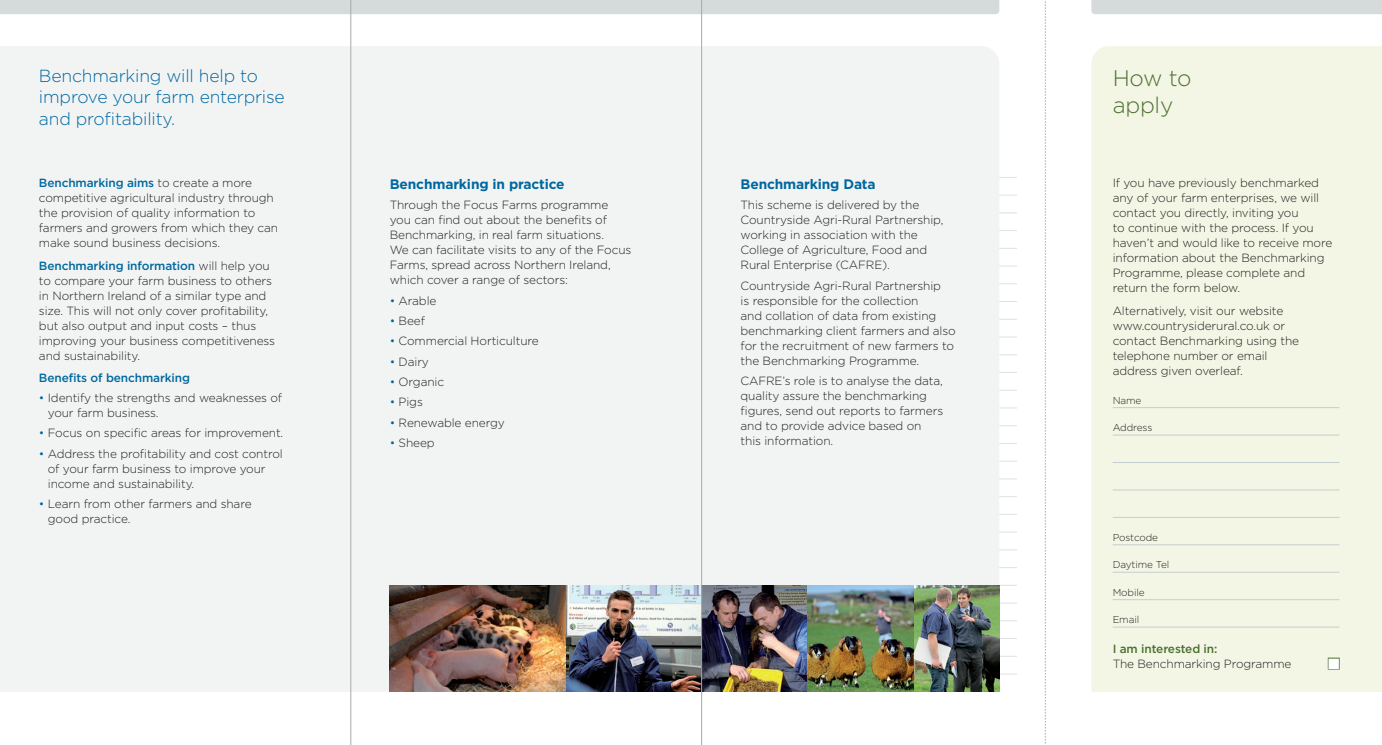
<style>
.page{position:relative;width:1382px;height:745px;background:#fff}
.page>*{position:absolute;margin:0;border:0;box-sizing:border-box;transform-origin:0 0}
.t1{font:300 22.5px/26.2px "Gotham";letter-spacing:-.01em;color:#4b7030}
.t2{font:300 17.5px/21.2px "Gotham";letter-spacing:-.01em;color:#0068a0}
.t3{font:15px "Zapf Dingbats ITC";color:#fff}
.t4{font:700 13.75px "Gotham";letter-spacing:-.01em;color:#0068a0}
.t5{font:300 11.88px/15px "Gotham";letter-spacing:-.01em;color:#231f20}
.t6{font:500 11.88px "Gotham";letter-spacing:-.01em;color:#0068a0}
.t7{font:500 11.88px "Gotham";letter-spacing:-.01em;color:#4b7030}
.t8{font:300 10px "Gotham";letter-spacing:-.01em;color:#231f20}
.s1{font-weight:500;color:#0068a0}
.s2{color:#0068a0}
</style>
<div class="page">
<div style="left:0;top:46px;width:999px;height:645px;background:#f2f4f4"></div>
<div style="left:1091px;top:46px;width:291px;height:645px;background:#f4f6e5"></div>
<div style="left:1091px;top:0;width:291px;height:14px;background:#d5dbdb"></div>
<div style="left:0;top:0;width:999px;height:14px;background:#d5dbdb"></div>
<hr style="left:1113px;top:407px;width:226px;height:1px;background:#c5cecf">
<hr style="left:1113px;top:434px;width:226px;height:1px;background:#c5cecf">
<hr style="left:1113px;top:462px;width:226px;height:1px;background:#c5cecf">
<hr style="left:1113px;top:489px;width:226px;height:1px;background:#c5cecf">
<hr style="left:1113px;top:517px;width:226px;height:1px;background:#c5cecf">
<hr style="left:1113px;top:544px;width:226px;height:1px;background:#c5cecf">
<hr style="left:1113px;top:571px;width:226px;height:1px;background:#c5cecf">
<hr style="left:1113px;top:599px;width:226px;height:1px;background:#c5cecf">
<hr style="left:1113px;top:626px;width:226px;height:1px;background:#c5cecf">
<div style="left:1328px;top:657px;width:12px;height:12px;border:2px solid #4b7030"></div>
<svg style="left:999px;top:673px;width:18px;height:1px"></svg>
<svg style="left:999px;top:638px;width:18px;height:1px"></svg>
<svg style="left:999px;top:620px;width:18px;height:1px"></svg>
<svg style="left:999px;top:602px;width:18px;height:1px"></svg>
<svg style="left:999px;top:567px;width:18px;height:1px"></svg>
<svg style="left:999px;top:549px;width:18px;height:1px"></svg>
<svg style="left:999px;top:531px;width:18px;height:1px"></svg>
<svg style="left:999px;top:514px;width:18px;height:1px"></svg>
<svg style="left:999px;top:496px;width:18px;height:1px"></svg>
<svg style="left:999px;top:478px;width:18px;height:1px"></svg>
<svg style="left:999px;top:460px;width:18px;height:1px"></svg>
<svg style="left:999px;top:443px;width:18px;height:1px"></svg>
<svg style="left:999px;top:425px;width:18px;height:1px"></svg>
<svg style="left:999px;top:407px;width:18px;height:1px"></svg>
<svg style="left:999px;top:390px;width:18px;height:1px"></svg>
<svg style="left:999px;top:372px;width:18px;height:1px"></svg>
<svg style="left:999px;top:354px;width:18px;height:1px"></svg>
<svg style="left:999px;top:336px;width:18px;height:1px"></svg>
<svg style="left:999px;top:319px;width:18px;height:1px"></svg>
<svg style="left:999px;top:301px;width:18px;height:1px"></svg>
<svg style="left:999px;top:283px;width:18px;height:1px"></svg>
<svg style="left:999px;top:265px;width:18px;height:1px"></svg>
<svg style="left:999px;top:248px;width:18px;height:1px"></svg>
<svg style="left:999px;top:230px;width:18px;height:1px"></svg>
<svg style="left:999px;top:212px;width:18px;height:1px"></svg>
<svg style="left:999px;top:195px;width:18px;height:1px"></svg>
<svg style="left:999px;top:177px;width:18px;height:1px"></svg>
<img style="left:390px;top:585px;width:609px;height:106px">
<svg style="left:1045px;top:1px;width:1px;height:743px"></svg>
<hr style="left:701px;top:0;width:1px;height:744px;background:#a8a9ad">
<hr style="left:351px;top:0;width:1px;height:744px;background:#a8a9ad">
<h2 class="t2" style="left:39px;top:65px;width:247px">Benchmarking will help to improve your farm enterprise and profitability.</h2>
<p class="t5" style="left:39px;top:175px;width:241px"><span class="s1">Benchmarking aims</span> to create a more competitive agricultural industry through the provision of quality information to farmers and growers from which they can make sound business decisions.</p>
<p class="t5" style="left:39px;top:257px;width:238px"><span class="s1">Benchmarking information</span> will help you to compare your farm business to others in Northern Ireland of a similar type and size. This will not only cover profitability, but also output and input costs – thus improving your business competitiveness and sustainability.</p>
<p class="t6" style="left:39px;top:370px;width:153px">Benefits of benchmarking</p>
<p class="t5" style="left:48px;top:390px;width:236px;text-indent:-9px"><span class="s2">•</span> Identify the strengths and weaknesses of your farm business.</p>
<p class="t5" style="left:39px;top:425px;width:246px"><span class="s2">•</span> Focus on specific areas for improvement.</p>
<p class="t5" style="left:48px;top:445px;width:236px;text-indent:-9px"><span class="s2">•</span> Address the profitability and cost control of your farm business to improve your income and sustainability.</p>
<p class="t5" style="left:48px;top:496px;width:205px;text-indent:-9px"><span class="s2">•</span> Learn from other farmers and share good practice.</p>
<p class="t4" style="left:390px;top:176px;width:176px">Benchmarking in practice</p>
<p class="t5" style="left:390px;top:197px;width:243px">Through the Focus Farms programme you can find out about the benefits of Benchmarking, in real farm situations.<br>We can facilitate visits to any of the Focus Farms, spread across Northern Ireland, which cover a range of sectors:</p>
<p class="t5" style="left:390px;top:292px;width:48px"><span class="s2">•</span> Arable</p>
<p class="t5" style="left:390px;top:313px;width:37px"><span class="s2">•</span> Beef</p>
<p class="t5" style="left:390px;top:333px;width:151px"><span class="s2">•</span> Commercial Horticulture</p>
<p class="t5" style="left:390px;top:353px;width:41px"><span class="s2">•</span> Dairy</p>
<p class="t5" style="left:390px;top:374px;width:56px"><span class="s2">•</span> Organic</p>
<p class="t5" style="left:390px;top:394px;width:35px"><span class="s2">•</span> Pigs</p>
<p class="t5" style="left:390px;top:414px;width:116px"><span class="s2">•</span> Renewable energy</p>
<p class="t5" style="left:390px;top:435px;width:46px"><span class="s2">•</span> Sheep</p>
<p class="t4" style="left:741px;top:176px;width:137px">Benchmarking Data</p>
<p class="t5" style="left:741px;top:197px;width:205px">This scheme is delivered by the<br>Countryside Agri-Rural Partnership, working in association with the<br>College of Agriculture, Food and<br>Rural Enterprise (CAFRE).</p>
<p class="t5" style="left:741px;top:277px;width:217px">Countryside Agri-Rural Partnership<br>is responsible for the collection<br>and collation of data from existing benchmarking client farmers and also for the recruitment of new farmers to the Benchmarking Programme.</p>
<p class="t5" style="left:741px;top:373px;width:204px">CAFRE’s role is to analyse the data, quality assure the benchmarking figures, send out reports to farmers and to provide advice based on this information.</p>
<h1 class="t1" style="left:1113px;top:65px;width:80px">How to apply</h1>
<p class="t5" style="left:1113px;top:175px;width:221px">If you have previously benchmarked any of your farm enterprises, we will contact you directly, inviting you<br>to continue with the process. If you haven’t and would like to receive more information about the Benchmarking Programme, please complete and return the form below.</p>
<p class="t5" style="left:1113px;top:302px;width:188px">Alternatively, visit our website www.countrysiderural.co.uk or contact Benchmarking using the telephone number or email address given overleaf.</p>
<p class="t8" style="left:1113px;top:394px;width:30px">Name</p>
<p class="t8" style="left:1113px;top:422px;width:41px">Address</p>
<p class="t8" style="left:1113px;top:531px;width:47px">Postcode</p>
<p class="t8" style="left:1113px;top:559px;width:58px">Daytime Tel</p>
<p class="t8" style="left:1113px;top:586px;width:33px">Mobile</p>
<p class="t8" style="left:1113px;top:614px;width:28px">Email</p>
<p class="t7" style="left:1113px;top:641px;width:106px">I am interested in:</p>
<p class="t5" style="left:1113px;top:655px;width:180px">The Benchmarking Programme</p>
<p class="t3" style="left:1328px;top:656px;width:13px">■</p>
</div>
